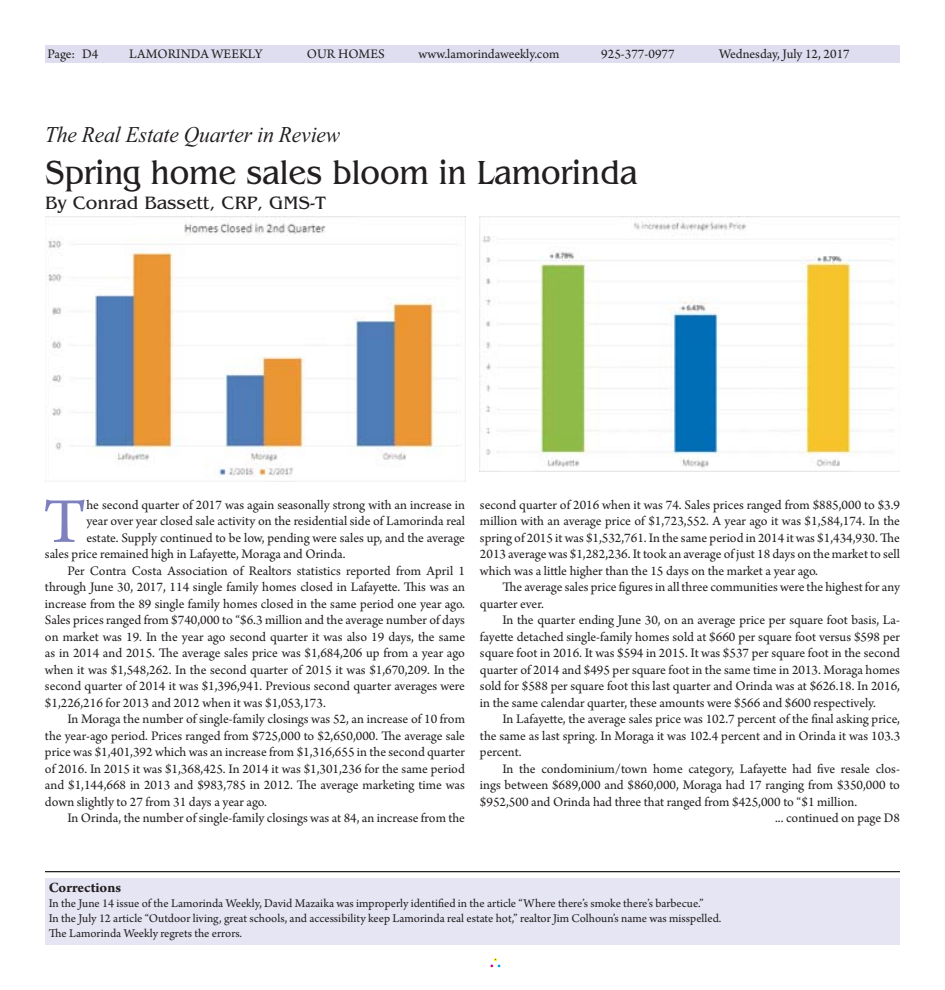
<style>
.page{position:relative;width:945px;height:990px;background:#fff}
.page>*{position:absolute;margin:0;border:0;box-sizing:border-box;transform-origin:0 0}
.t1{font:67.12px "Arno Pro";color:#7e81be}
.t2{font:35px "Benguiat";letter-spacing:-.005em;color:#231f20;scale:.9 1}
.t3{font:italic 22.5px "Times New Roman";letter-spacing:-.005em;color:#231f20;scale:.95 1}
.t4{font:18.75px "Benguiat";color:#231f20}
.t5{font:700 15px "Arno Pro";color:#231f20}
.t6{font:13.75px/16.5px "Arno Pro";color:#231f20;text-align:justify}
.t7{font:12.5px/15px "Arno Pro";color:#231f20}
</style>
<div class="page">
<div style="left:490px;top:958px;width:11px;height:10px;border:1px solid #fff"></div>
<div style="left:45px;top:45px;width:855px;height:17px;background:#dedef0"></div>
<div style="left:45px;top:878px;width:855px;height:67px;background:#e5e5f3"></div>
<hr style="left:45px;top:871px;width:855px;height:1px;background:#231f20">
<img style="left:45px;top:217px;width:420px;height:265px">
<img style="left:480px;top:217px;width:412px;height:254px">
<p class="t6" style="left:48px;top:45px;width:29px">Page:</p>
<p class="t6" style="left:129px;top:45px;width:135px">LAMORINDA WEEKLY</p>
<p class="t6" style="left:307px;top:45px;width:79px">OUR HOMES</p>
<p class="t6" style="left:419px;top:45px;width:142px">www.lamorindaweekly.com</p>
<p class="t6" style="left:601px;top:45px;width:75px">925-377-0977</p>
<p class="t6" style="left:82px;top:45px;width:18px">D4</p>
<p class="t6" style="left:719px;top:45px;width:132px">Wednesday, July 12, 2017</p>
<h3 class="t3" style="left:45px;top:128px;width:312px">The Real Estate Quarter in Review</h3>
<h2 class="t2" style="left:45px;top:151px;width:660px">Spring home sales bloom in Lamorinda</h2>
<h3 class="t4" style="left:45px;top:192px;width:282px">By Conrad Bassett, CRP, GMS-T</h3>
<h1 class="t1" style="left:43px;top:479px;width:45px">T</h1>
<p class="t6" style="left:86px;top:496px;width:380px">he second quarter of 2017 was again seasonally strong with an increase in</p>
<p class="t6" style="left:86px;top:512px;width:380px">year over year closed sale activity on the residential side of Lamorinda real</p>
<p class="t6" style="left:86px;top:529px;width:380px">estate. Supply continued to be low, pending were sales up, and the average</p>
<p class="t6" style="left:45px;top:545px;width:302px">sales price remained high in Lafayette, Moraga and Orinda.</p>
<p class="t6" style="left:67px;top:562px;width:399px">Per Contra Costa Association of Realtors statistics reported from April 1</p>
<p class="t6" style="left:45px;top:578px;width:422px">through June 30, 2017, 114 single family homes closed in Lafayette. This was an</p>
<p class="t6" style="left:45px;top:595px;width:422px">increase from the 89 single family homes closed in the same period one year ago.</p>
<p class="t6" style="left:45px;top:611px;width:422px">Sales prices ranged from $740,000 to “$6.3 million and the average number of days</p>
<p class="t6" style="left:45px;top:628px;width:422px">on market was 19. In the year ago second quarter it was also 19 days, the same</p>
<p class="t6" style="left:45px;top:644px;width:422px">as in 2014 and 2015. The average sales price was $1,684,206 up from a year ago</p>
<p class="t6" style="left:45px;top:661px;width:422px">when it was $1,548,262. In the second quarter of 2015 it was $1,670,209. In the</p>
<p class="t6" style="left:45px;top:677px;width:422px">second quarter of 2014 it was $1,396,941. Previous second quarter averages were</p>
<p class="t6" style="left:45px;top:694px;width:282px">$1,226,216 for 2013 and 2012 when it was $1,053,173.</p>
<p class="t6" style="left:67px;top:710px;width:399px">In Moraga the number of single-family closings was 52, an increase of 10 from</p>
<p class="t6" style="left:45px;top:727px;width:422px">the year-ago period. Prices ranged from $725,000 to $2,650,000. The average sale</p>
<p class="t6" style="left:45px;top:743px;width:422px">price was $1,401,392 which was an increase from $1,316,655 in the second quarter</p>
<p class="t6" style="left:45px;top:760px;width:421px">of 2016. In 2015 it was $1,368,425. In 2014 it was $1,301,236 for the same period</p>
<p class="t6" style="left:45px;top:776px;width:421px">and $1,144,668 in 2013 and $983,785 in 2012. The average marketing time was</p>
<p class="t6" style="left:45px;top:793px;width:223px">down slightly to 27 from 31 days a year ago.</p>
<p class="t6" style="left:67px;top:809px;width:399px">In Orinda, the number of single-family closings was at 84, an increase from the</p>
<p class="t6" style="left:480px;top:496px;width:422px">second quarter of 2016 when it was 74. Sales prices ranged from $885,000 to $3.9 million with an average price of $1,723,552. A year ago it was $1,584,174. In the spring of 2015 it was $1,532,761. In the same period in 2014 it was $1,434,930. The 2013 average was $1,282,236. It took an average of just 18 days on the market to sell which was a little higher than the 15 days on the market a year ago.</p>
<p class="t6" style="left:480px;top:578px;width:422px;text-indent:23px">The average sales price figures in all three communities were the highest for any quarter ever.</p>
<p class="t6" style="left:480px;top:611px;width:422px;text-indent:23px">In the quarter ending June 30, on an average price per square foot basis, La&shy;fayette detached single-family homes sold at $660 per square foot versus $598 per square foot in 2016. It was $594 in 2015. It was $537 per square foot in the second quarter of 2014 and $495 per square foot in the same time in 2013. Moraga homes sold for $588 per square foot this last quarter and Orinda was at $626.18. In 2016, in the same calendar quarter, these amounts were $566 and $600 respectively.</p>
<p class="t6" style="left:480px;top:710px;width:422px;text-indent:23px">In Lafayette, the average sales price was 102.7 percent of the final asking price, the same as last spring. In Moraga it was 102.4 percent and in Orinda it was 103.3 percent.</p>
<p class="t6" style="left:503px;top:760px;width:399px">In the condominium/town home category, Lafayette had five resale clos-</p>
<p class="t6" style="left:480px;top:776px;width:422px">ings between $689,000 and $860,000, Moraga had 17 ranging from $350,000 to</p>
<p class="t6" style="left:480px;top:793px;width:379px">$952,500 and Orinda had three that ranged from $425,000 to “$1 million.</p>
<p class="t6" style="left:775px;top:809px;width:126px">... continued on page D8</p>
<p class="t5" style="left:49px;top:878px;width:74px">Corrections</p>
<p class="t7" style="left:49px;top:896px;width:674px">In the June 14 issue of the Lamorinda Weekly, David Mazaika was improperly identified in the article “Where there’s smoke there’s barbecue.”<br>In the July 12 article “Outdoor living, great schools, and accessibility keep Lamorinda real estate hot,” realtor Jim Colhoun’s name was misspelled.<br>The Lamorinda Weekly regrets the errors.</p>
</div>
